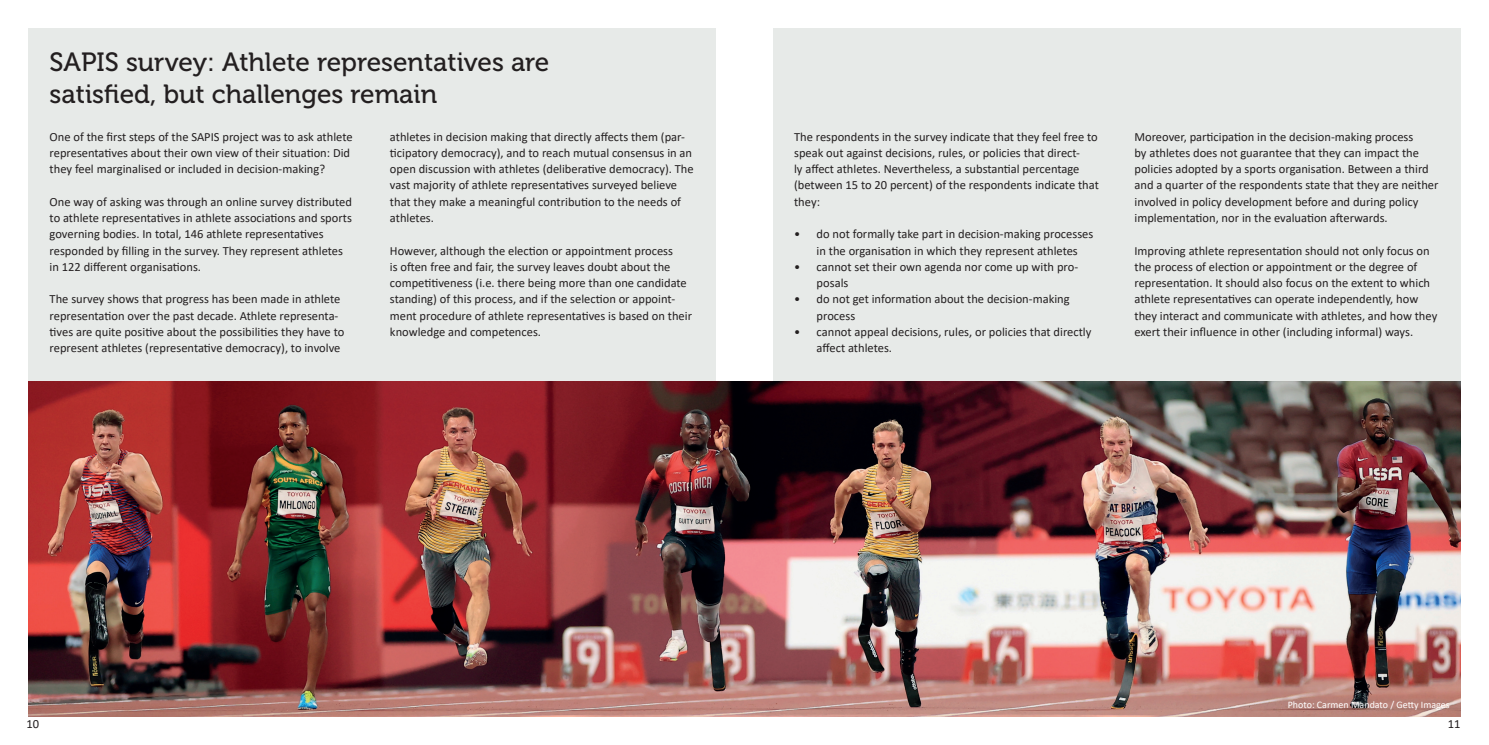
<style>
.page{position:relative;width:1489px;height:745px;background:#fff}
.page>*{position:absolute;margin:0;border:0;box-sizing:border-box;transform-origin:0 0}
.t1{font:26.25px/31.5px "Museo 500";color:#231f20}
.t2{font:12.5px/16.2px "Calibri";color:#231f20}
.t3{font:10px "Calibri";color:#fff}
</style>
<div class="page">
<div style="left:28px;top:28px;width:688px;height:688px;background:#e7eae8"></div>
<div style="left:772px;top:28px;width:688px;height:688px;background:#e7eae8"></div>
<img style="left:28px;top:381px;width:1432px;height:335px">
<h1 class="t1" style="left:50px;top:47px;width:501px">SAPIS survey: Athlete representatives are satisfied, but challenges remain</h1>
<p class="t2" style="left:50px;top:128px;width:304px">One of the first steps of the SAPIS project was to ask athlete representatives about their own view of their situation: Did they feel marginalised or included in decision-making?</p>
<p class="t2" style="left:50px;top:193px;width:304px">One way of asking was through an online survey distributed to athlete representatives in athlete associations and sports governing bodies. In total, 146 athlete representatives responded by filling in the survey. They represent athletes in 122 different organisations.</p>
<p class="t2" style="left:50px;top:290px;width:296px">The survey shows that progress has been made in athlete representation over the past decade. Athlete representa&shy;tives are quite positive about the possibilities they have to represent athletes (representative democracy), to involve</p>
<p class="t2" style="left:390px;top:128px;width:305px">athletes in decision making that directly affects them (par&shy;ticipatory democracy), and to reach mutual consensus in an open discussion with athletes (deliberative democracy). The vast majority of athlete representatives surveyed believe that they make a meaningful contribution to the needs of athletes.</p>
<p class="t2" style="left:390px;top:242px;width:303px">However, although the election or appointment process<br>is often free and fair, the survey leaves doubt about the competitiveness (i.e. there being more than one candidate standing) of this process, and if the selection or appoint&shy;ment procedure of athlete representatives is based on their knowledge and competences.</p>
<p class="t2" style="left:794px;top:128px;width:306px">The respondents in the survey indicate that they feel free to speak out against decisions, rules, or policies that direct-<br>ly affect athletes. Nevertheless, a substantial percentage (between 15 to 20 percent) of the respondents indicate that they:</p>
<p class="t2" style="left:794px;top:225px;width:301px;text-align:center">• do not formally take part in decision-making processes in the organisation in which they represent athletes</p>
<p class="t2" style="left:816px;top:258px;width:263px;text-indent:-22px">• cannot set their own agenda nor come up with pro&shy;posals</p>
<p class="t2" style="left:816px;top:290px;width:254px;text-indent:-22px">• do not get information about the decision-making process</p>
<p class="t2" style="left:816px;top:323px;width:276px;text-indent:-22px">• cannot appeal decisions, rules, or policies that directly affect athletes.</p>
<p class="t2" style="left:1134px;top:128px;width:305px">Moreover, participation in the decision-making process<br>by athletes does not guarantee that they can impact the policies adopted by a sports organisation. Between a third and a quarter of the respondents state that they are neither involved in policy development before and during policy implementation, nor in the evaluation afterwards.</p>
<p class="t2" style="left:1134px;top:242px;width:304px">Improving athlete representation should not only focus on the process of election or appointment or the degree of representation. It should also focus on the extent to which athlete representatives can operate independently, how they interact and communicate with athletes, and how they exert their influence in other (including informal) ways.</p>
<p class="t3" style="left:1287px;top:697px;width:163px">Photo: Carmen Mandato / Getty Images</p>
<p class="t2" style="left:27px;top:715px;width:14px">10</p>
<p class="t2" style="left:1447px;top:715px;width:14px">11</p>
</div>
